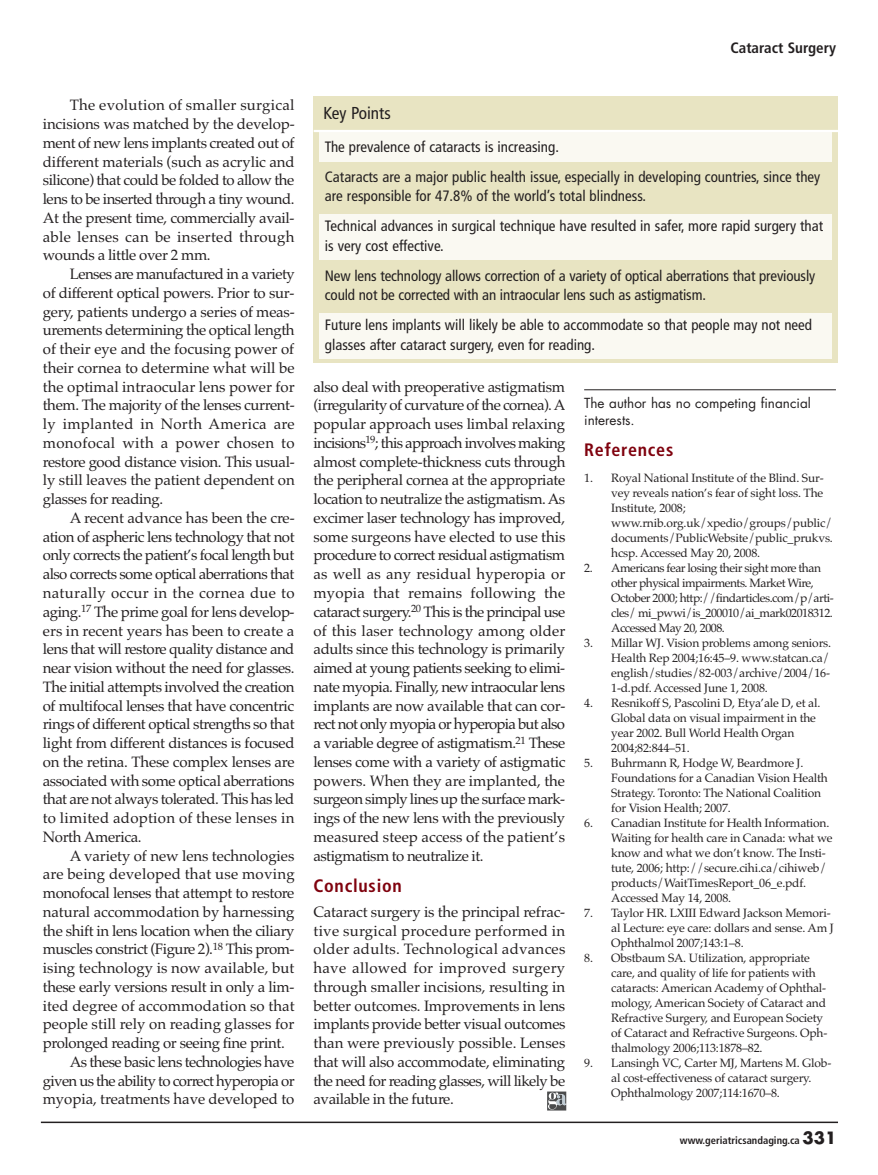
<style>
.page{position:relative;width:878px;height:1175px;background:#fff}
.page>*{position:absolute;margin:0;border:0;box-sizing:border-box;transform-origin:0 0}
.t1{font:700 condensed 18px "Frutiger";letter-spacing:.04em;color:#7f020e}
.t2{font:condensed 17.25px "Frutiger";color:#231f20}
.t3{font:15px/18.8px "Palatino";letter-spacing:-.02em;color:#231f20;text-align:justify}
.t4{font:condensed 15px/30px "Frutiger";color:#231f20}
.t5{font:15px "Palatino";letter-spacing:.005em;color:#231f20}
.t6{font:15px "Palatino";letter-spacing:-.045em;color:#231f20}
.t7{font:15px "Palatino";letter-spacing:.01em;color:#231f20}
.t8{font:15px "Palatino";letter-spacing:.015em;color:#231f20}
.t9{font:700 condensed 15px "Frutiger";color:#231f20}
.t10{font:13.5px/16.5px "Futura";color:#231f20}
.t11{font:12px/15px "Palatino";letter-spacing:-.015em;color:#231f20}
.t12{font:12px/15px "Palatino";letter-spacing:-.04em;color:#231f20}
.t13{font:700 condensed 10.5px "Frutiger";color:#231f20}
.s1{font-family:"Futura";font-stretch:normal;font-size:16.5px}
</style>
<div class="page">
<hr style="left:41px;top:1121px;width:797px;height:2px;background:#231f20">
<hr style="left:584px;top:389px;width:251px;height:1px;background:#231f20">
<div style="left:314px;top:96px;width:524px;height:267px;background:#e8e4c2"></div>
<div style="left:319px;top:132px;width:512px;height:30px;background:#faf9f2"></div>
<div style="left:319px;top:214px;width:512px;height:46px;background:#faf9f2"></div>
<div style="left:319px;top:313px;width:512px;height:46px;background:#faf9f2"></div>
<hr style="left:314px;top:130px;width:524px;height:2px;background:#fff">
<svg style="left:547px;top:1091px;width:19px;height:19px"></svg>
<p class="t3" style="left:43px;top:96px;width:253px;text-indent:27px">The evolution of smaller surgical incisions was matched by the develop&shy;ment of new lens implants created out of different materials (such as acrylic and silicone) that could be folded to allow the lens to be inserted through a tiny wound.<br>At the present time, commercially avail&shy;able lenses can be inserted through wounds a little over 2 mm.</p>
<p class="t3" style="left:43px;top:264px;width:253px;text-indent:27px">Lenses are manufactured in a variety of different optical powers. Prior to sur&shy;gery, patients undergo a series of meas&shy;urements determining the optical length of their eye and the focusing power of their cornea to determine what will be the optimal intraocular lens power for them. The majority of the lenses current&shy;ly implanted in North America are monofocal with a power chosen to restore good distance vision. This usual&shy;ly still leaves the patient dependent on glasses for reading.</p>
<p class="t3" style="left:43px;top:508px;width:253px;text-indent:27px">A recent advance has been the cre&shy;ation of aspheric lens technology that not only corrects the patient’s focal length but also corrects some optical aberrations that naturally occur in the cornea due to aging.<sup>17</sup> The prime goal for lens develop&shy;ers in recent years has been to create a lens that will restore quality distance and near vision without the need for glasses.<br>The initial attempts involved the creation of multifocal lenses that have concentric rings of different optical strengths so that light from different distances is focused on the retina. These complex lenses are associated with some optical aberrations that are not always tolerated. This has led to limited adoption of these lenses in North America.</p>
<p class="t3" style="left:70px;top:846px;width:226px">A variety of new lens technologies</p>
<p class="t8" style="left:43px;top:865px;width:253px">are being developed that use moving</p>
<p class="t3" style="left:43px;top:883px;width:253px">monofocal lenses that attempt to restore</p>
<p class="t3" style="left:43px;top:902px;width:253px">natural accommodation by harnessing</p>
<p class="t3" style="left:43px;top:921px;width:253px">the shift in lens location when the ciliary</p>
<p class="t3" style="left:43px;top:939px;width:253px">muscles constrict (Figure 2).<sup>18</sup> This prom-</p>
<p class="t5" style="left:43px;top:959px;width:253px">ising technology is now available, but</p>
<p class="t3" style="left:43px;top:977px;width:253px">these early versions result in only a lim-</p>
<p class="t7" style="left:43px;top:996px;width:253px">ited degree of accommodation so that</p>
<p class="t5" style="left:43px;top:1015px;width:253px">people still rely on reading glasses for</p>
<p class="t3" style="left:43px;top:1033px;width:243px">prolonged reading or seeing fine print.</p>
<p class="t3" style="left:70px;top:1052px;width:226px">As these basic lens technologies have</p>
<p class="t6" style="left:43px;top:1071px;width:253px">given us the ability to correct hyperopia or</p>
<p class="t3" style="left:43px;top:1089px;width:253px">myopia, treatments have developed to</p>
<p class="t2" style="left:323px;top:106px;width:69px">Key Points</p>
<p class="t9" style="left:730px;top:42px;width:107px">Cataract Surgery</p>
<p class="t4" style="left:325px;top:133px;width:497px">The prevalence of cataracts is increasing.<br>Cataracts are a major public health issue, especially in developing countries, since they</p>
<p class="t4" style="left:325px;top:182px;width:500px">are responsible for 47.8% of the world’s total blindness.<br>Technical advances in surgical technique have resulted in safer, more rapid surgery that</p>
<p class="t4" style="left:325px;top:232px;width:492px">is very cost effective.<br>New lens technology allows correction of a variety of optical aberrations that previously</p>
<p class="t4" style="left:325px;top:281px;width:488px">could not be corrected with an intraocular lens such as astigmatism.<br>Future lens implants will likely be able to accommodate so that people may not need</p>
<p class="t4" style="left:325px;top:331px;width:272px">glasses after cataract surgery, even for reading.</p>
<p class="t3" style="left:313px;top:377px;width:253px">also deal with preoperative astigmatism (irregularity of curvature of the cornea). A popular approach uses limbal relaxing incisions<sup>19</sup>; this approach involves making almost complete-thickness cuts through the peripheral cornea at the appropriate location to neutralize the astigmatism. As excimer laser technology has improved, some surgeons have elected to use this procedure to correct residual astigmatism as well as any residual hyperopia or myopia that remains following the cataract surgery.<sup>20</sup> This is the principal use of this laser technology among older adults since this technology is primarily aimed at young patients seeking to elimi&shy;nate myopia. Finally, new intraocular lens implants are now available that can cor&shy;rect not only myopia or hyperopia but also a variable degree of astigmatism.<sup>21</sup> These lenses come with a variety of astigmatic powers. When they are implanted, the surgeon simply lines up the surface mark&shy;ings of the new lens with the previously measured steep access of the patient’s astigmatism to neutralize it.</p>
<p class="t1" style="left:313px;top:878px;width:90px">Conclusion</p>
<p class="t3" style="left:313px;top:902px;width:253px">Cataract surgery is the principal refrac&shy;tive surgical procedure performed in older adults. Technological advances have allowed for improved surgery through smaller incisions, resulting in better outcomes. Improvements in lens implants provide better visual outcomes than were previously possible. Lenses that will also accommodate, eliminating the need for reading glasses, will likely be available in the future.</p>
<p class="t10" style="left:584px;top:396px;width:228px">The author has no competing financial interests.</p>
<p class="t1" style="left:584px;top:442px;width:91px">References</p>
<p class="t11" style="left:611px;top:470px;width:223px;text-indent:-27px">1. Royal National Institute of the Blind. Sur&shy;vey reveals nation’s fear of sight loss. The Institute, 2008; www.rnib.org.uk/xpedio/groups/public/ documents/PublicWebsite/public_prukvs. hcsp. Accessed May 20, 2008.</p>
<p class="t12" style="left:611px;top:560px;width:224px;text-indent:-27px">2. Americans fear losing their sight more than other physical impairments. Market Wire, October 2000; http://findarticles.com/p/arti&shy;cles/ mi_pwwi/is_200010/ai_mark02018312.<br>Accessed May 20, 2008.</p>
<p class="t11" style="left:611px;top:635px;width:221px;text-align:justify;text-indent:-27px">3. Millar WJ. Vision problems among seniors.<br>Health Rep 2004;16:45–9. www.statcan.ca/ english/studies/82-003/archive/2004/16- 1-d.pdf. Accessed June 1, 2008.</p>
<p class="t11" style="left:611px;top:695px;width:211px;text-indent:-27px">4. Resnikoff S, Pascolini D, Etya’ale D, et al.<br>Global data on visual impairment in the year 2002. Bull World Health Organ 2004;82:844–51.</p>
<p class="t11" style="left:611px;top:755px;width:218px;text-indent:-27px">5. Buhrmann R, Hodge W, Beardmore J.<br>Foundations for a Canadian Vision Health Strategy. Toronto: The National Coalition for Vision Health; 2007.</p>
<p class="t11" style="left:611px;top:815px;width:223px;text-indent:-27px">6. Canadian Institute for Health Information.<br>Waiting for health care in Canada: what we know and what we don’t know. The Insti&shy;tute, 2006; http://secure.cihi.ca/cihiweb/ products/WaitTimesReport_06_e.pdf.<br>Accessed May 14, 2008.</p>
<p class="t11" style="left:611px;top:905px;width:224px;text-indent:-27px">7. Taylor HR. LXIII Edward Jackson Memori&shy;al Lecture: eye care: dollars and sense. Am J<br>Ophthalmol 2007;143:1–8.</p>
<p class="t11" style="left:611px;top:950px;width:218px;text-indent:-27px">8. Obstbaum SA. Utilization, appropriate care, and quality of life for patients with cataracts: American Academy of Ophthal&shy;mology, American Society of Cataract and Refractive Surgery, and European Society of Cataract and Refractive Surgeons. Oph&shy;thalmology 2006;113:1878–82.</p>
<p class="t11" style="left:611px;top:1055px;width:222px;text-indent:-27px">9. Lansingh VC, Carter MJ, Martens M. Glob&shy;al cost-effectiveness of cataract surgery.<br>Ophthalmology 2007;114:1670–8.</p>
<p class="t13" style="left:680px;top:1136px;width:158px">www.geriatricsandaging.ca <span class="s1">331</span></p>
</div>
